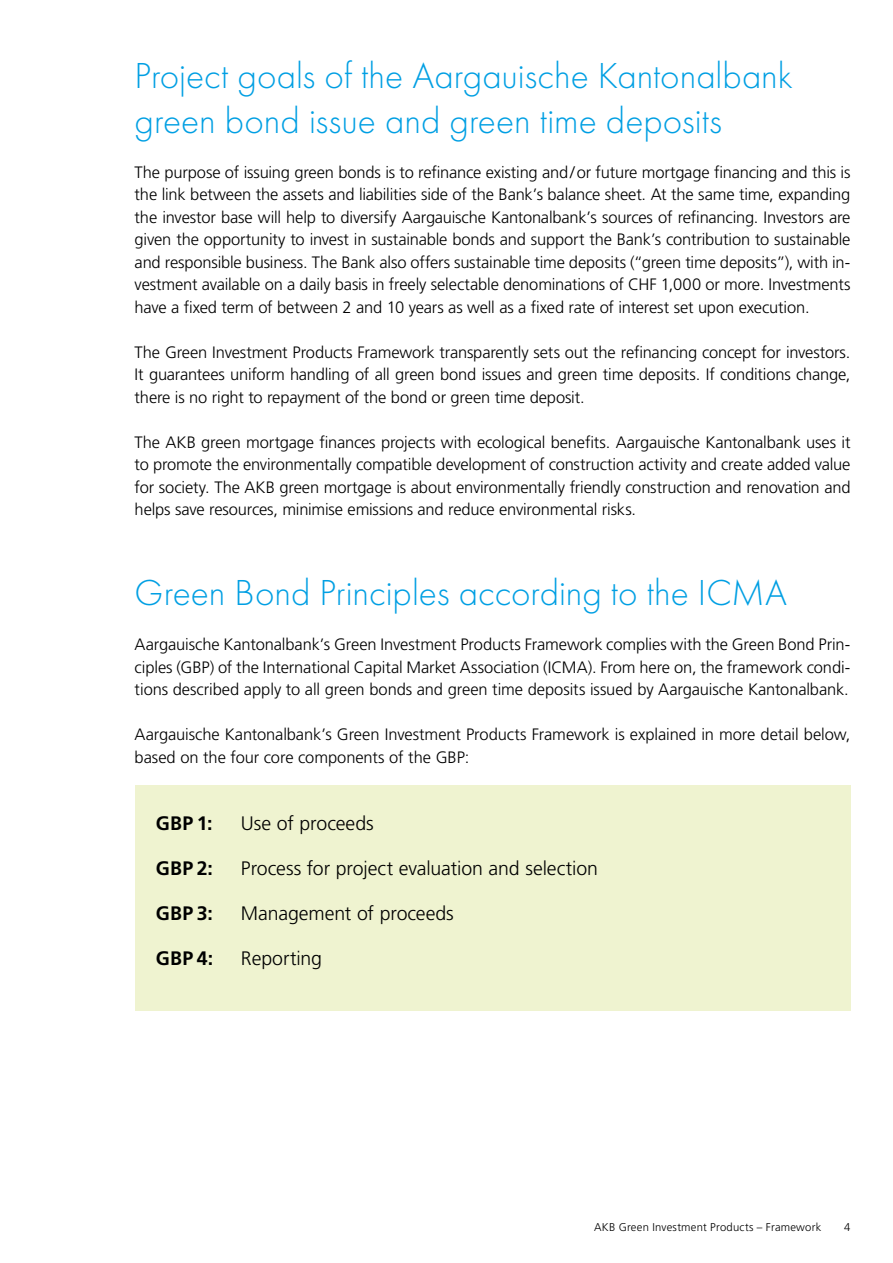
<style>
.page{position:relative;width:893px;height:1263px;background:#fff}
.page>*{position:absolute;margin:0;border:0;box-sizing:border-box;transform-origin:0 0}
.t1{font:300 37.5px/45px "Futura PT";color:#009fe3}
.t2{font:19.5px "Frutiger LT 45 Lt";letter-spacing:-.005em;color:#000}
.t3{font:19.5px "Frutiger LT 65 Bd";letter-spacing:.01em;color:#000}
.t4{font:16.5px/22.5px "Frutiger LT 45 Lt";letter-spacing:-.01em;color:#000;text-align:justify}
.t5{font:11.25px "Frutiger LT 45 Lt";letter-spacing:.02em;color:#000}
</style>
<div class="page">
<div style="left:135px;top:785px;width:715px;height:225px;background:#eff3d0"></div>
<h1 class="t1" style="left:135px;top:53px;width:659px">Project goals of the Aargauische Kantonalbank green bond issue and green time deposits</h1>
<p class="t4" style="left:135px;top:161px;width:717px">The purpose of issuing green bonds is to refinance existing and/or future mortgage financing and this is the link between the assets and liabilities side of the Bank’s balance sheet. At the same time, expanding the investor base will help to diversify Aargauische Kantonalbank’s sources of refinancing. Investors are given the opportunity to invest in sustainable bonds and support the Bank’s contribution to sustainable and responsible business. The Bank also offers sustainable time deposits (“green time deposits”), with in&shy;vestment available on a daily basis in freely selectable denominations of CHF 1,000 or more. Investments have a fixed term of between 2 and 10 years as well as a fixed rate of interest set upon execution.</p>
<p class="t4" style="left:135px;top:341px;width:717px">The Green Investment Products Framework transparently sets out the refinancing concept for investors.<br>It guarantees uniform handling of all green bond issues and green time deposits. If conditions change, there is no right to repayment of the bond or green time deposit.</p>
<p class="t4" style="left:135px;top:431px;width:717px">The AKB green mortgage finances projects with ecological benefits. Aargauische Kantonalbank uses it to promote the environmentally compatible development of construction activity and create added value for society. The AKB green mortgage is about environmentally friendly construction and renovation and helps save resources, minimise emissions and reduce environmental risks.</p>
<h1 class="t1" style="left:135px;top:570px;width:654px">Green Bond Principles according to the ICMA</h1>
<p class="t4" style="left:135px;top:633px;width:717px">Aargauische Kantonalbank’s Green Investment Products Framework complies with the Green Bond Prin&shy;ciples (GBP) of the International Capital Market Association (ICMA). From here on, the framework condi&shy;tions described apply to all green bonds and green time deposits issued by Aargauische Kantonalbank.</p>
<p class="t4" style="left:135px;top:723px;width:717px">Aargauische Kantonalbank’s Green Investment Products Framework is explained in more detail below, based on the four core components of the GBP:</p>
<p class="t3" style="left:156px;top:812px;width:58px">GBP 1:</p>
<p class="t2" style="left:241px;top:812px;width:134px">Use of proceeds</p>
<p class="t3" style="left:156px;top:857px;width:59px">GBP 2:</p>
<p class="t2" style="left:241px;top:857px;width:359px">Process for project evaluation and selection</p>
<p class="t3" style="left:156px;top:902px;width:58px">GBP 3:</p>
<p class="t2" style="left:241px;top:902px;width:214px">Management of proceeds</p>
<p class="t3" style="left:156px;top:947px;width:59px">GBP 4:</p>
<p class="t2" style="left:241px;top:947px;width:83px">Reporting</p>
<p class="t5" style="left:594px;top:1221px;width:229px">AKB Green Investment Products – Framework</p>
<p class="t5" style="left:844px;top:1221px;width:8px">4</p>
</div>
